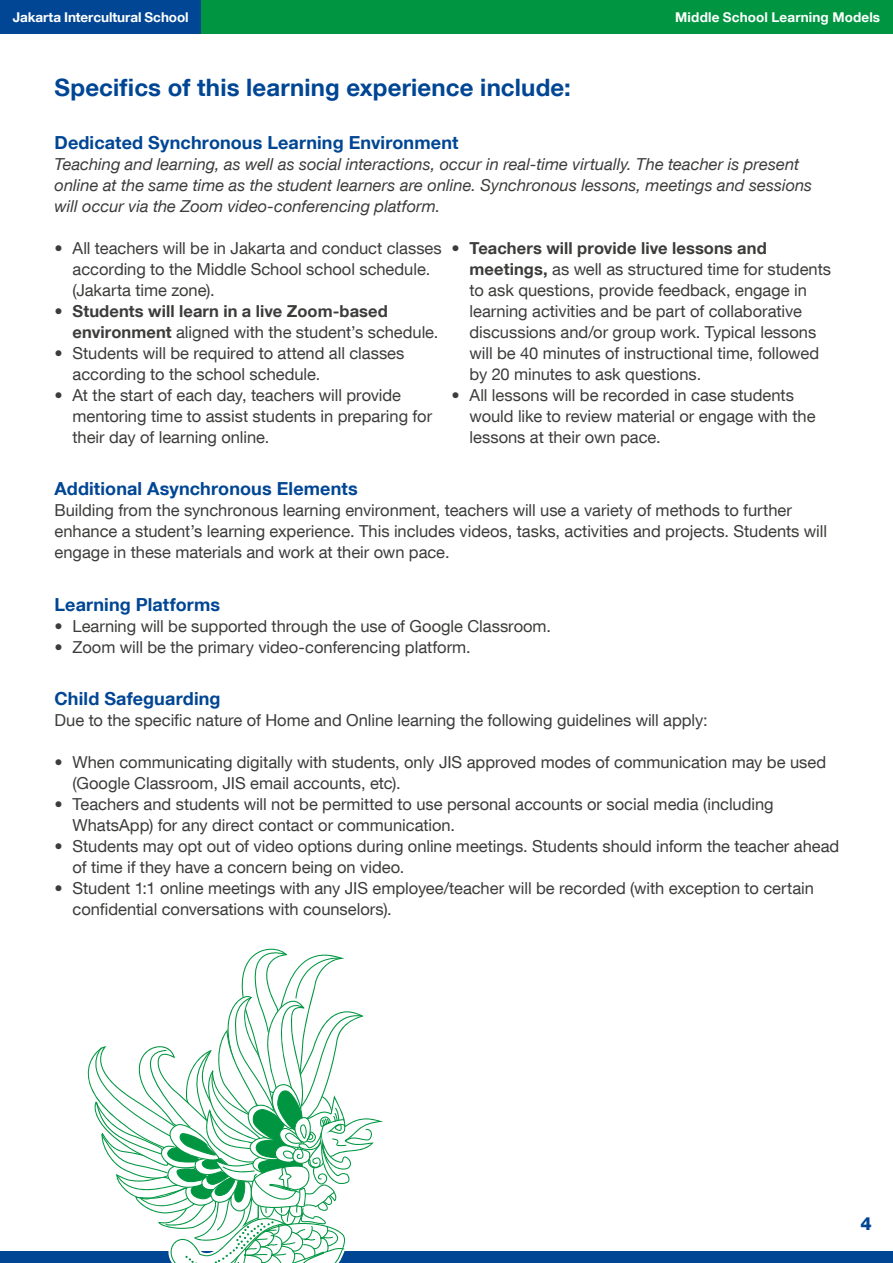
<style>
.page{position:relative;width:893px;height:1263px;background:#fff}
.page>*{position:absolute;margin:0;border:0;box-sizing:border-box;transform-origin:0 0}
.t1{font:700 24px "Helvetica Neue LT Com";letter-spacing:.005em;color:#014694}
.t2{font:700 18px "Helvetica Neue LT Com";letter-spacing:.005em;color:#014694}
.t3{font:800 18px "Helvetica Neue LT Com";color:#014694}
.t4{font:16.5px/21px "Helvetica Neue LT Com";letter-spacing:-.005em;color:#3c3c3b}
.t5{font:italic 16.5px/21px "Helvetica Neue LT Com";color:#3c3c3b}
.t6{font:700 16.5px/21px "Helvetica Neue LT Com";letter-spacing:.005em;color:#3c3c3b}
.t7{font:700 13.5px "Helvetica Neue LT Com";letter-spacing:.005em;color:#fff}
.s1{font-weight:400}
.s2{font-weight:700}
</style>
<div class="page">
<div style="left:0;top:1251px;width:217px;height:12px;background:#014694"></div>
<div style="left:217px;top:1251px;width:229px;height:12px;background:#014694"></div>
<div style="left:446px;top:1251px;width:230px;height:12px;background:#014694"></div>
<div style="left:676px;top:1251px;width:217px;height:12px;background:#014694"></div>
<div style="left:0;top:0;width:201px;height:34px;background:#014694"></div>
<div style="left:201px;top:0;width:692px;height:34px;background:#009641"></div>
<svg style="left:87px;top:949px;width:296px;height:314px"></svg>
<p class="t7" style="left:13px;top:8px;width:177px">Jakarta Intercultural School</p>
<p class="t7" style="left:675px;top:8px;width:206px">Middle School Learning Models</p>
<h1 class="t1" style="left:55px;top:72px;width:518px">Specifics of this learning experience include:</h1>
<p class="t2" style="left:55px;top:131px;width:405px">Dedicated Synchronous Learning Environment</p>
<p class="t5" style="left:55px;top:153px;width:759px">Teaching and learning, as well as social interactions, occur in real-time virtually. The teacher is present online at the same time as the student learners are online. Synchronous lessons, meetings and sessions will occur via the Zoom video-conferencing platform.</p>
<p class="t4" style="left:73px;top:237px;width:371px;text-indent:-18px">• All teachers will be in Jakarta and conduct classes according to the Middle School school schedule. (Jakarta time zone).</p>
<p class="t6" style="left:73px;top:300px;width:367px;text-indent:-18px">• Students will learn in a live Zoom-based environment <span class="s1">aligned with the student’s schedule.</span></p>
<p class="t4" style="left:73px;top:342px;width:333px;text-indent:-18px">• Students will be required to attend all classes according to the school schedule.</p>
<p class="t4" style="left:73px;top:384px;width:361px;text-indent:-18px">• At the start of each day, teachers will provide mentoring time to assist students in preparing for their day of learning online.</p>
<p class="t4" style="left:470px;top:237px;width:363px;text-indent:-18px"><span class="s2">• Teachers will provide live lessons and meetings,</span> as well as structured time for students to ask questions, provide feedback, engage in learning activities and be part of collaborative discussions and/or group work. Typical lessons will be 40 minutes of instructional time, followed by 20 minutes to ask questions.</p>
<p class="t4" style="left:470px;top:384px;width:348px;text-indent:-18px">• All lessons will be recorded in case students would like to review material or engage with the lessons at their own pace.</p>
<p class="t2" style="left:55px;top:477px;width:305px">Additional Asynchronous Elements</p>
<p class="t4" style="left:55px;top:499px;width:774px">Building from the synchronous learning environment, teachers will use a variety of methods to further enhance a student’s learning experience. This includes videos, tasks, activities and projects. Students will engage in these materials and work at their own pace.</p>
<p class="t2" style="left:55px;top:593px;width:167px">Learning Platforms</p>
<p class="t4" style="left:55px;top:615px;width:498px">• Learning will be supported through the use of Google Classroom.</p>
<p class="t4" style="left:55px;top:636px;width:418px">• Zoom will be the primary video-conferencing platform.</p>
<p class="t2" style="left:55px;top:687px;width:168px">Child Safeguarding</p>
<p class="t4" style="left:55px;top:709px;width:655px">Due to the specific nature of Home and Online learning the following guidelines will apply:</p>
<p class="t4" style="left:73px;top:751px;width:755px;text-indent:-18px">• When communicating digitally with students, only JIS approved modes of communication may be used (Google Classroom, JIS email accounts, etc).</p>
<p class="t4" style="left:73px;top:793px;width:703px;text-indent:-18px">• Teachers and students will not be permitted to use personal accounts or social media (including<br>WhatsApp) for any direct contact or communication.</p>
<p class="t4" style="left:73px;top:835px;width:768px;text-indent:-18px">• Students may opt out of video options during online meetings. Students should inform the teacher ahead of time if they have a concern being on video.</p>
<p class="t4" style="left:73px;top:877px;width:743px;text-indent:-18px">• Student 1:1 online meetings with any JIS employee/teacher will be recorded (with exception to certain confidential conversations with counselors).</p>
<p class="t3" style="left:860px;top:1213px;width:13px">4</p>
</div>
